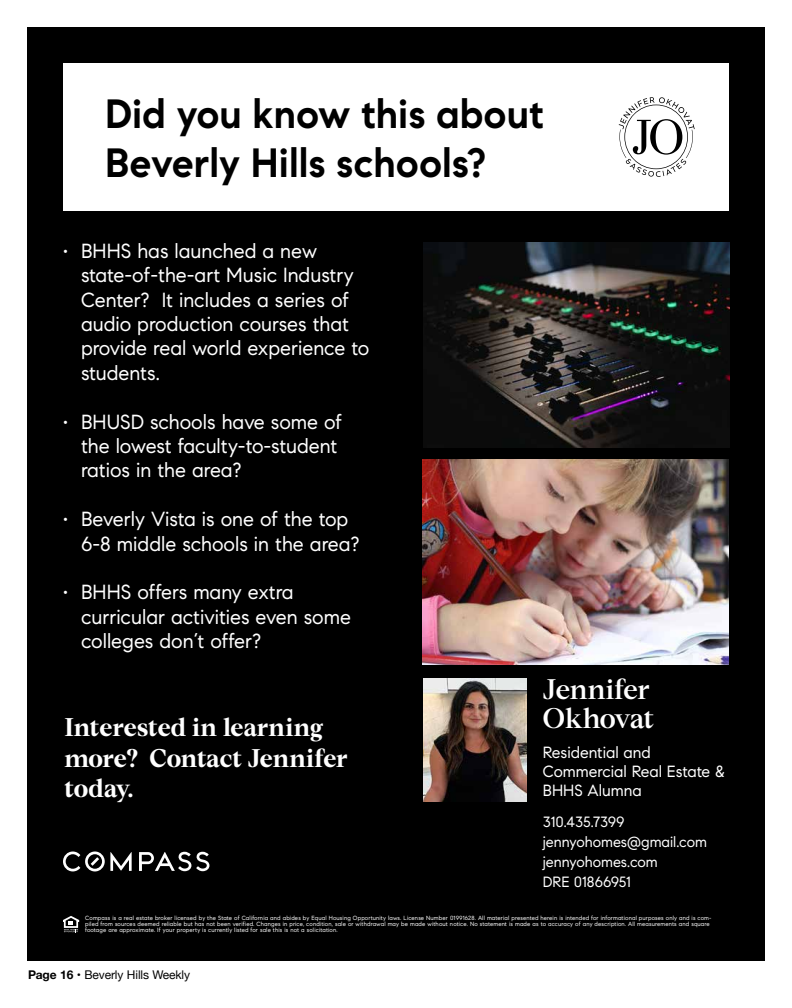
<style>
.page{position:relative;width:792px;height:1008px;background:#fff}
.page>*{position:absolute;margin:0;border:0;box-sizing:border-box;transform-origin:0 0}
.t1{font:700 40.7px/48.8px "Compass Sans";color:#000}
.t2{font:600 28.2px/29.1px "Compass Serif";letter-spacing:-.015em;color:#fff}
.t3{font:700 25.4px/30.5px "Compass Serif";letter-spacing:-.005em;color:#fff}
.t4{font:20.3px/24.4px "Compass Sans";color:#fff}
.t5{font:16.1px/19px "Compass Sans";color:#fff}
.t6{font:14.8px/19.7px "Compass Sans";color:#fff}
.t7{font:12px "Helvetica Neue";letter-spacing:-.01em;color:#000}
.t8{font:6px/6px "Compass Sans";letter-spacing:.025em;color:#fff}
.s1{font-weight:700}
</style>
<div class="page">
<div style="left:27px;top:27px;width:738px;height:933px;background:#000"></div>
<div style="left:64px;top:64px;width:665px;height:147px;background:#fff"></div>
<img style="left:423px;top:678px;width:104px;height:124px">
<img style="left:423px;top:243px;width:307px;height:205px">
<svg style="left:619px;top:97px;width:76px;height:80px"></svg>
<img style="left:422px;top:460px;width:307px;height:205px">
<svg style="left:63px;top:916px;width:16px;height:16px"></svg>
<svg style="left:63px;top:852px;width:69px;height:19px"></svg>
<svg style="left:139px;top:852px;width:70px;height:19px"></svg>
<h1 class="t1" style="left:105px;top:88px;width:440px">Did you know this about<br>Beverly Hills schools?</h1>
<h3 class="t4" style="left:81px;top:238px;width:290px;text-indent:-18px">• BHHS has launched a new state-of-the-art Music Industry<br>Center? It includes a series of audio production courses that provide real world experience to students.</h3>
<h3 class="t4" style="left:81px;top:409px;width:263px;text-indent:-18px">• BHUSD schools have some of the lowest faculty-to-student ratios in the area?</h3>
<h3 class="t4" style="left:81px;top:507px;width:280px;text-indent:-18px">• Beverly Vista is one of the top<br>6-8 middle schools in the area?</h3>
<h3 class="t4" style="left:81px;top:580px;width:271px;text-indent:-18px">• BHHS offers many extra curricular activities even some colleges don’t offer?</h3>
<h3 class="t3" style="left:64px;top:712px;width:285px">Interested in learning more? Contact Jennifer today.</h3>
<h2 class="t2" style="left:543px;top:674px;width:113px">Jennifer<br>Okhovat</h2>
<h3 class="t5" style="left:543px;top:742px;width:183px">Residential and<br>Commercial Real Estate &amp;<br>BHHS Alumna</h3>
<h3 class="t6" style="left:543px;top:812px;width:166px">310.435.7399 jennyohomes@gmail.com jennyohomes.com<br>DRE 01866951</h3>
<p class="t8" style="left:85px;top:915px;width:628px">Compass is a real estate broker licensed by the State of California and abides by Equal Housing Opportunity laws. License Number 01991628. All material presented herein is intended for informational purposes only and is com&shy;piled from sources deemed reliable but has not been verified. Changes in price, condition, sale or withdrawal may be made without notice. No statement is made as to accuracy of any description. All measurements and square footage are approximate. If your property is currently listed for sale this is not a solicitation.</p>
<h3 class="t7" style="left:28px;top:966px;width:164px"><span class="s1">Page 16 •</span> Beverly Hills Weekly</h3>
</div>
